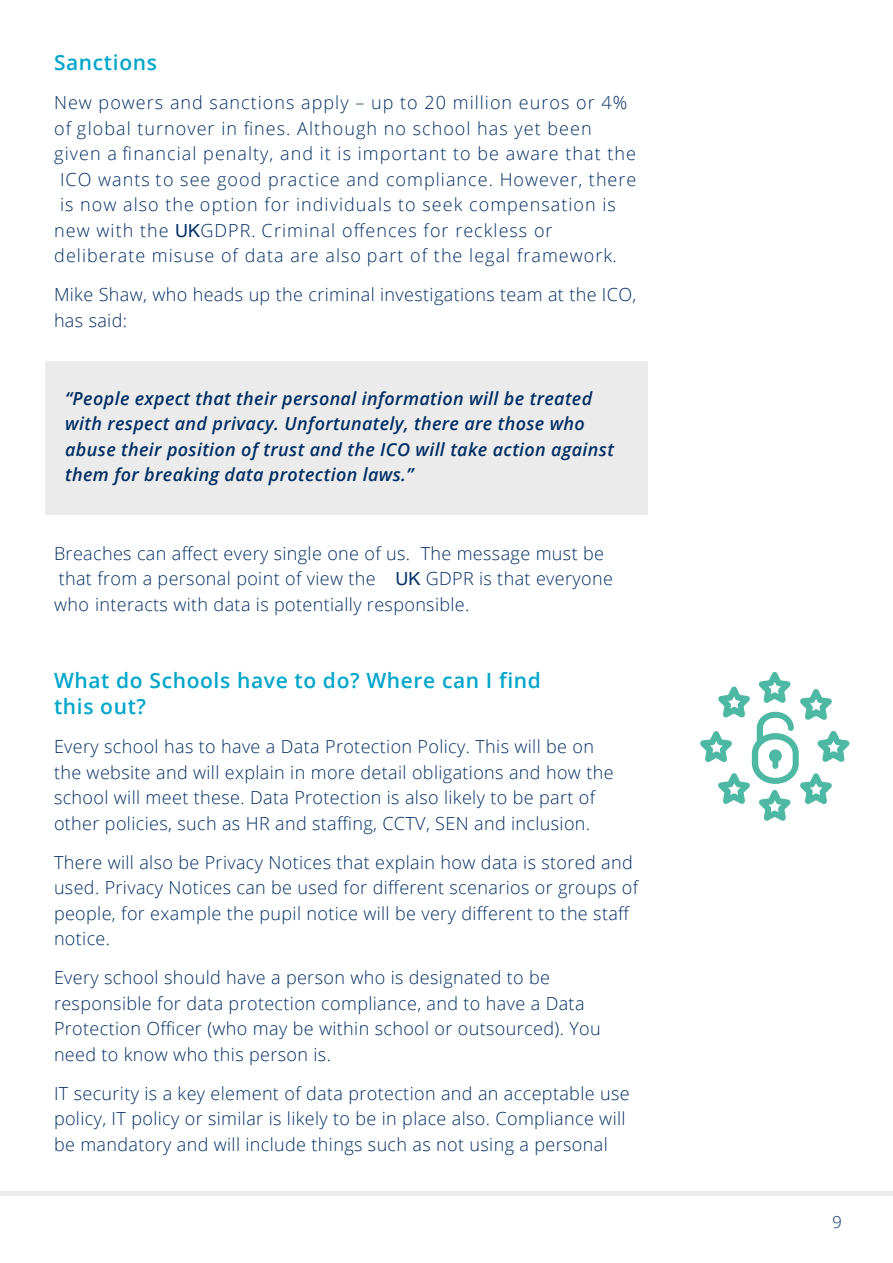
<style>
.page{position:relative;width:893px;height:1263px;background:#fff}
.page>*{position:absolute;margin:0;border:0;box-sizing:border-box;transform-origin:0 0}
.Heading_larger{font:600 21px/25.5px "Open Sans";letter-spacing:.03em;color:#00a6ca}
.GUIDE_BODY{font:300 18px/25.5px "Open Sans";letter-spacing:.02em;color:#002e63}
.GUIDE_BODY-2{font:300 18px "Open Sans";letter-spacing:.055em;color:#002e63}
.GUIDE_BODY-3{font:italic 600 18px/25.5px "Open Sans";letter-spacing:.02em;color:#002e63}
.t1{font:300 16.5px "Open Sans";color:#002e63}
.s1{font-family:"Arial";font-weight:400}
</style>
<div class="page">
<hr style="left:0;top:1192px;width:893px;height:4px;background:#ebebeb">
<div style="left:45px;top:361px;width:602px;height:153px;background:#ebebeb"></div>
<svg style="left:700px;top:672px;width:150px;height:149px"></svg>
<p class="Heading_larger" style="left:54px;top:49px;width:105px">Sanctions</p>
<p class="GUIDE_BODY-2" style="left:54px;top:90px;width:575px">New powers and sanctions apply – up to 20 million euros or 4%</p>
<p class="GUIDE_BODY-2" style="left:54px;top:116px;width:539px">of global turnover in fines. Although no school has yet been</p>
<p class="GUIDE_BODY-2" style="left:54px;top:141px;width:583px">given a financial penalty, and it is important to be aware that the</p>
<p class="GUIDE_BODY-2" style="left:60px;top:167px;width:578px">ICO wants to see good practice and compliance. However, there</p>
<p class="GUIDE_BODY-2" style="left:60px;top:192px;width:557px">is now also the option for individuals to seek compensation is</p>
<p class="GUIDE_BODY-2" style="left:54px;top:218px;width:500px">new with the <span class="s1">UK</span>GDPR. Criminal offences for reckless or</p>
<p class="GUIDE_BODY-2" style="left:54px;top:243px;width:564px">deliberate misuse of data are also part of the legal framework.</p>
<p class="GUIDE_BODY" style="left:54px;top:281px;width:584px">Mike Shaw, who heads up the criminal investigations team at the ICO, has said:</p>
<p class="GUIDE_BODY-3" style="left:65px;top:385px;width:550px">“People expect that their personal information will be treated with respect and privacy. Unfortunately, there are those who abuse their position of trust and the ICO will take action against them for breaking data protection laws.”</p>
<p class="GUIDE_BODY" style="left:54px;top:540px;width:560px">Breaches can affect every single one of us. The message must be that from a personal point of view the <span class="s1">UK</span> GDPR is that everyone who interacts with data is potentially responsible.</p>
<p class="Heading_larger" style="left:54px;top:668px;width:488px">What do Schools have to do? Where can I find this out?</p>
<p class="GUIDE_BODY" style="left:54px;top:733px;width:561px">Every school has to have a Data Protection Policy. This will be on the website and will explain in more detail obligations and how the school will meet these. Data Protection is also likely to be part of other policies, such as HR and staffing, CCTV, SEN and inclusion.</p>
<p class="GUIDE_BODY" style="left:54px;top:849px;width:586px">There will also be Privacy Notices that explain how data is stored and used. Privacy Notices can be used for different scenarios or groups of people, for example the pupil notice will be very different to the staff notice.</p>
<p class="GUIDE_BODY" style="left:54px;top:964px;width:548px">Every school should have a person who is designated to be responsible for data protection compliance, and to have a Data Protection Officer (who may be within school or outsourced). You need to know who this person is.</p>
<p class="GUIDE_BODY" style="left:54px;top:1080px;width:577px">IT security is a key element of data protection and an acceptable use policy, IT policy or similar is likely to be in place also. Compliance will be mandatory and will include things such as not using a personal</p>
<p class="t1" style="left:832px;top:1211px;width:11px">9</p>
</div>
